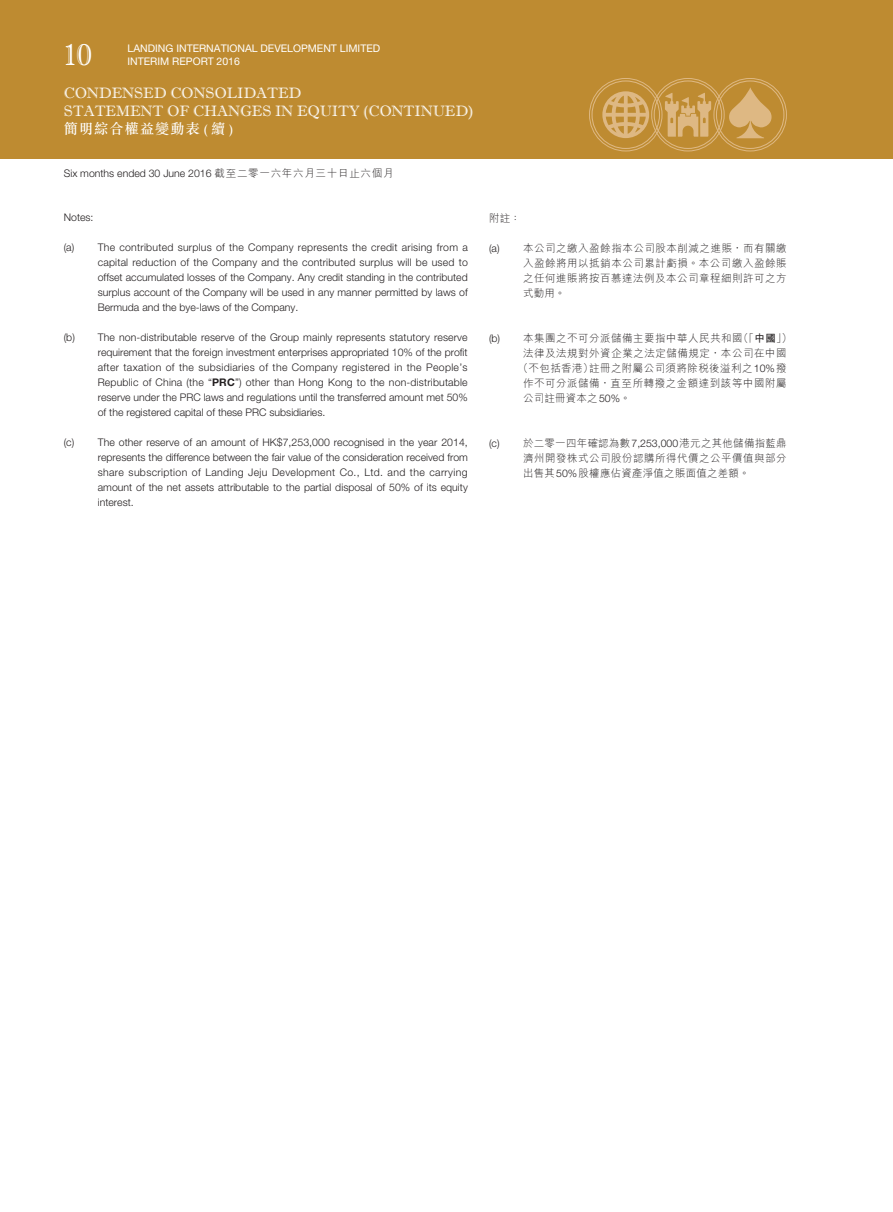
<style>
.page{position:relative;width:893px;height:1212px;background:#fff}
.page>*{position:absolute;margin:0;border:0;box-sizing:border-box;transform-origin:0 0}
.t1{font:30px "Imprint MT Shadow";color:#fff}
.t2{font:15px "Imprint MT Shadow";color:#fff}
.t3{font:500 14.25px "M Sung HK";letter-spacing:.07em;color:#fff}
._06_Notes_E{font:300 10.5px/15px "Helvetica Neue LT Std";color:#231f20;text-align:justify}
._006_Notes_C{font:300 10.5px/15px "M Hei HK";letter-spacing:.05em;color:#231f20;text-align:justify}
.t4{font:10.5px "Helvetica Neue LT Std";color:#fff}
._006_Notes_C-2{font:300 10.5px "M Hei HK";letter-spacing:.02em;color:#231f20}
.s1{font-family:"M Hei HK"}
.s2{font-weight:700}
.s3{font-family:"Helvetica Neue LT Std"}
</style>
<div class="page">
<div style="left:0;top:0;width:893px;height:159px;background:#be8b31"></div>
<div style="left:714px;top:78px;width:73px;height:73px;border:1px solid #deb883;border-radius:50%"></div>
<div style="left:716px;top:80px;width:68px;height:69px;border:1px solid #deb883;border-radius:50%"></div>
<div style="left:651px;top:78px;width:73px;height:73px;border:1px solid #deb883;border-radius:50%"></div>
<div style="left:654px;top:80px;width:68px;height:69px;border:1px solid #deb883;border-radius:50%"></div>
<svg style="left:665px;top:93px;width:46px;height:44px"></svg>
<svg style="left:729px;top:87px;width:43px;height:51px"></svg>
<div style="left:589px;top:78px;width:73px;height:73px;border:1px solid #deb883;border-radius:50%"></div>
<div style="left:591px;top:80px;width:69px;height:69px;border:1px solid #deb883;border-radius:50%"></div>
<svg style="left:602px;top:91px;width:47px;height:47px"></svg>
<p class="t1" style="left:64px;top:37px;width:30px">10</p>
<p class="t4" style="left:128px;top:42px;width:254px">LANDING INTERNATIONAL DEVELOPMENT LIMITED</p>
<p class="t4" style="left:128px;top:55px;width:114px">INTERIM REPORT 2016</p>
<p class="t2" style="left:64px;top:84px;width:239px">CONDENSED CONSOLIDATED</p>
<p class="t2" style="left:64px;top:102px;width:411px">STATEMENT OF CHANGES IN EQUITY (CONTINUED)</p>
<p class="t3" style="left:64px;top:119px;width:172px">簡明綜合權益變動表(續)</p>
<p class="_06_Notes_E" style="left:64px;top:165px;width:331px">Six months ended 30 June 2016 <span class="s1">截至二零一六年六月三十日止六個月</span></p>
<p class="_06_Notes_E" style="left:64px;top:210px;width:31px">Notes:</p>
<p class="_06_Notes_E" style="left:98px;top:240px;width:372px;text-indent:-34px">(a) The contributed surplus of the Company represents the credit arising from a capital reduction of the Company and the contributed surplus will be used to offset accumulated losses of the Company. Any credit standing in the contributed surplus account of the Company will be used in any manner permitted by laws of Bermuda and the bye-laws of the Company.</p>
<p class="_06_Notes_E" style="left:98px;top:330px;width:371px;text-indent:-34px">(b) The non-distributable reserve of the Group mainly represents statutory reserve requirement that the foreign investment enterprises appropriated 10% of the profit after taxation of the subsidiaries of the Company registered in the People’s Republic of China (the “<span class="s2">PRC</span>”) other than Hong Kong to the non-distributable reserve under the PRC laws and regulations until the transferred amount met 50% of the registered capital of these PRC subsidiaries.</p>
<p class="_06_Notes_E" style="left:98px;top:435px;width:372px;text-indent:-34px">(c) The other reserve of an amount of HK$7,253,000 recognised in the year 2014, represents the difference between the fair value of the consideration received from share subscription of Landing Jeju Development Co., Ltd. and the carrying amount of the net assets attributable to the partial disposal of 50% of its equity interest.</p>
<p class="_006_Notes_C" style="left:489px;top:210px;width:33px">附註：</p>
<p class="_006_Notes_C" style="left:523px;top:240px;width:265px;text-indent:-34px"><span class="s3">(a)</span> 本公司之繳入盈餘指本公司股本削減之進賬，而有關繳入盈餘將用以抵銷本公司累計虧損。本公司繳入盈餘賬之任何進賬將按百慕達法例及本公司章程細則許可之方式動用。</p>
<p class="_006_Notes_C" style="left:489px;top:330px;width:304px"><span class="s3">(b)</span> 本集團之不可分派儲備主要指中華人民共和國（「<span class="s2">中國</span>」）</p>
<p class="_006_Notes_C" style="left:523px;top:345px;width:265px">法律及法規對外資企業之法定儲備規定，本公司在中國</p>
<p class="_006_Notes_C" style="left:518px;top:360px;width:270px">（不包括香港）註冊之附屬公司須將除稅後溢利之<span class="s3">10%</span>撥</p>
<p class="_006_Notes_C" style="left:523px;top:375px;width:265px">作不可分派儲備，直至所轉撥之金額達到該等中國附屬</p>
<p class="_006_Notes_C-2" style="left:523px;top:393px;width:109px">公司註冊資本之<span class="s3">50%</span>。</p>
<p class="_006_Notes_C" style="left:523px;top:435px;width:265px;text-indent:-34px"><span class="s3">(c)</span> 於二零一四年確認為數<span class="s3">7,253,000</span>港元之其他儲備指藍鼎濟州開發株式公司股份認購所得代價之公平價值與部分出售其<span class="s3">50%</span>股權應佔資產淨值之賬面值之差額。</p>
</div>
